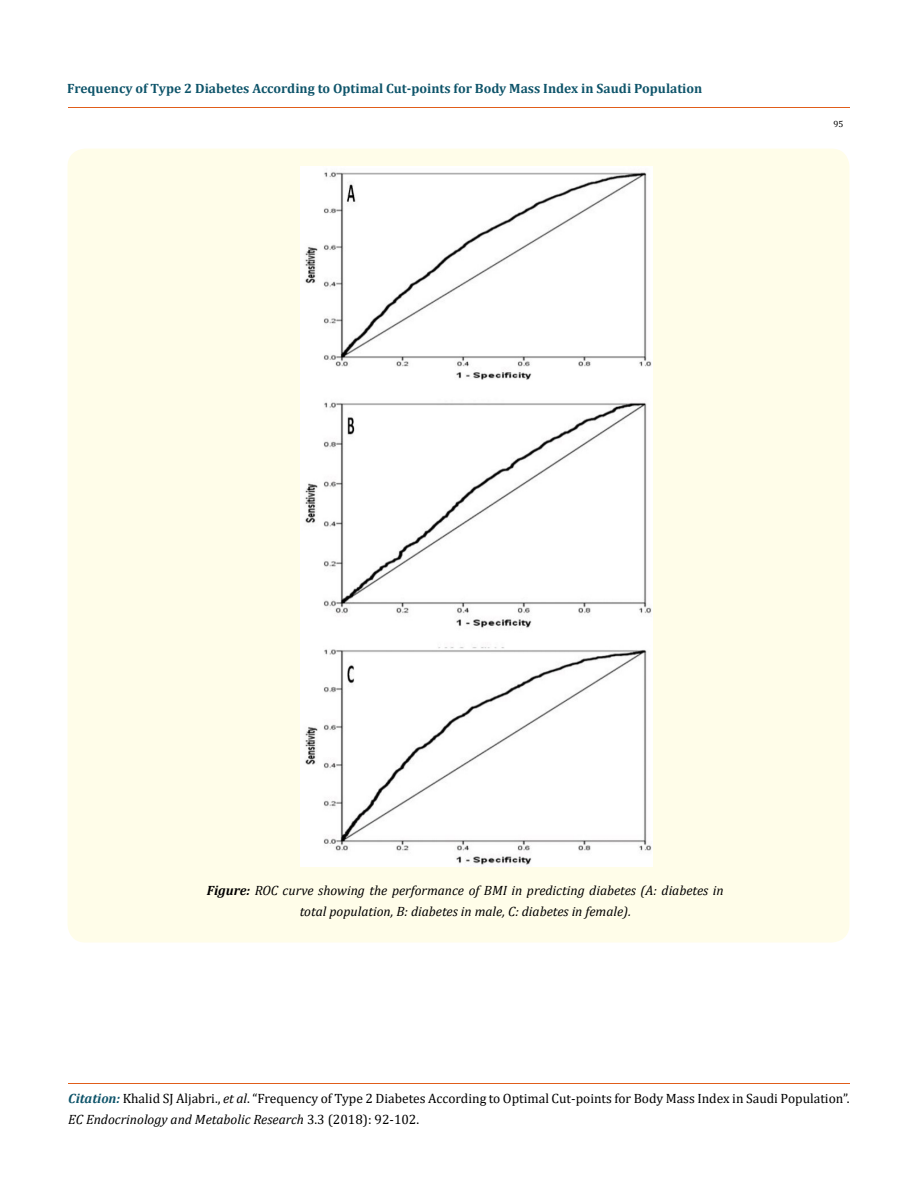
<style>
.page{position:relative;width:917px;height:1190px;background:#fff}
.page>*{position:absolute;margin:0;border:0;box-sizing:border-box;transform-origin:0 0}
.t1{font:13.5px/21px "Cambria";color:#000}
.t2{font:italic 13.5px/21px "Cambria";color:#000;text-align:center}
.t3{font:700 13.5px "Cambria";color:#0e546a}
.t4{font:9px "Cambria";color:#000}
.s1{font-weight:700}
.s2{font-weight:700;font-style:italic;color:#0e546a}
.s3{font-style:italic}
</style>
<div class="page">
<hr style="left:68px;top:108px;width:781px;height:1px;background:#e05d1a">
<hr style="left:68px;top:1083px;width:781px;height:1px;background:#e05d1a">
<div style="left:68px;top:148px;width:781px;height:794px;background:#fffde9;border-radius:18px"></div>
<img style="left:301px;top:166px;width:351px;height:701px">
<p class="t3" style="left:67px;top:79px;width:636px">Frequency of Type 2 Diabetes According to Optimal Cut-points for Body Mass Index in Saudi Population</p>
<p class="t4" style="left:833px;top:119px;width:11px">95</p>
<p class="t2" style="left:207px;top:879px;width:518px"><span class="s1">Figure:</span> ROC curve showing the performance of BMI in predicting diabetes (A: diabetes in total population, B: diabetes in male, C: diabetes in female).</p>
<p class="t1" style="left:68px;top:1087px;width:782px"><span class="s2">Citation:</span> Khalid SJ Aljabri., <span class="s3">et al</span>. “Frequency of Type 2 Diabetes According to Optimal Cut-points for Body Mass Index in Saudi Population”.<br><span class="s3">EC Endocrinology and Metabolic Research</span> 3.3 (2018): 92-102.</p>
</div>
